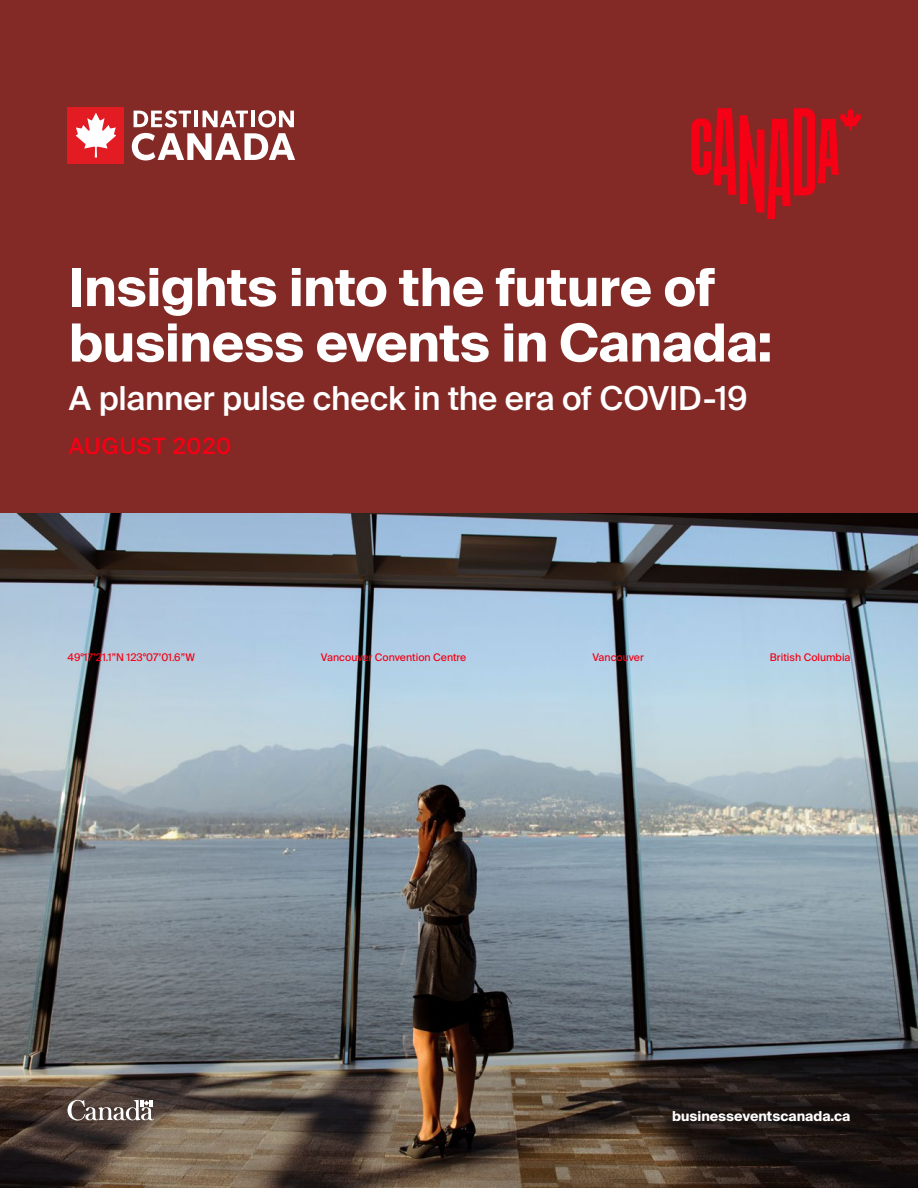
<style>
.page{position:relative;width:918px;height:1188px;background:#fff}
.page>*{position:absolute;margin:0;border:0;box-sizing:border-box;transform-origin:0 0}
.t1{font:700 52.5px/55.5px "Suisse Intl";letter-spacing:-.01em;color:#fff}
.t2{font:500 33px "Suisse Intl";letter-spacing:-.01em;color:#fff}
.t3{font:500 22.5px "Suisse Intl";letter-spacing:.04em;color:#f50014}
.body{font:700 13.65px "Suisse Intl";color:#fff}
.t4{font:10.5px "Suisse Intl";color:#f50014}
</style>
<div class="page">
<div style="left:0;top:0;width:918px;height:544px;background:#832926"></div>
<img style="left:0;top:513px;width:918px;height:675px">
<div style="left:68px;top:107px;width:56px;height:57px;background:#e31b23"></div>
<svg style="left:76px;top:113px;width:40px;height:45px"></svg>
<svg style="left:132px;top:110px;width:163px;height:50px"></svg>
<hr style="left:251px;top:111px;width:4px;height:16px;background:#fff">
<hr style="left:195px;top:111px;width:3px;height:16px;background:#fff">
<svg style="left:691px;top:108px;width:171px;height:111px"></svg>
<svg style="left:68px;top:1100px;width:86px;height:20px"></svg>
<p class="t1" style="left:69px;top:260px;width:705px">Insights into the future of business events in Canada:</p>
<p class="t2" style="left:69px;top:379px;width:680px">A planner pulse check in the era of COVID-19</p>
<p class="t3" style="left:69px;top:433px;width:164px">AUGUST 2020</p>
<p class="t4" style="left:68px;top:651px;width:129px">49°17’21.1”N 123°07’01.6”W</p>
<p class="t4" style="left:321px;top:651px;width:147px">Vancouver Convention Centre</p>
<p class="t4" style="left:592px;top:651px;width:53px">Vancouver</p>
<p class="t4" style="left:770px;top:651px;width:82px">British Columbia</p>
<p class="body" style="left:672px;top:1108px;width:180px">businesseventscanada.ca</p>
</div>
